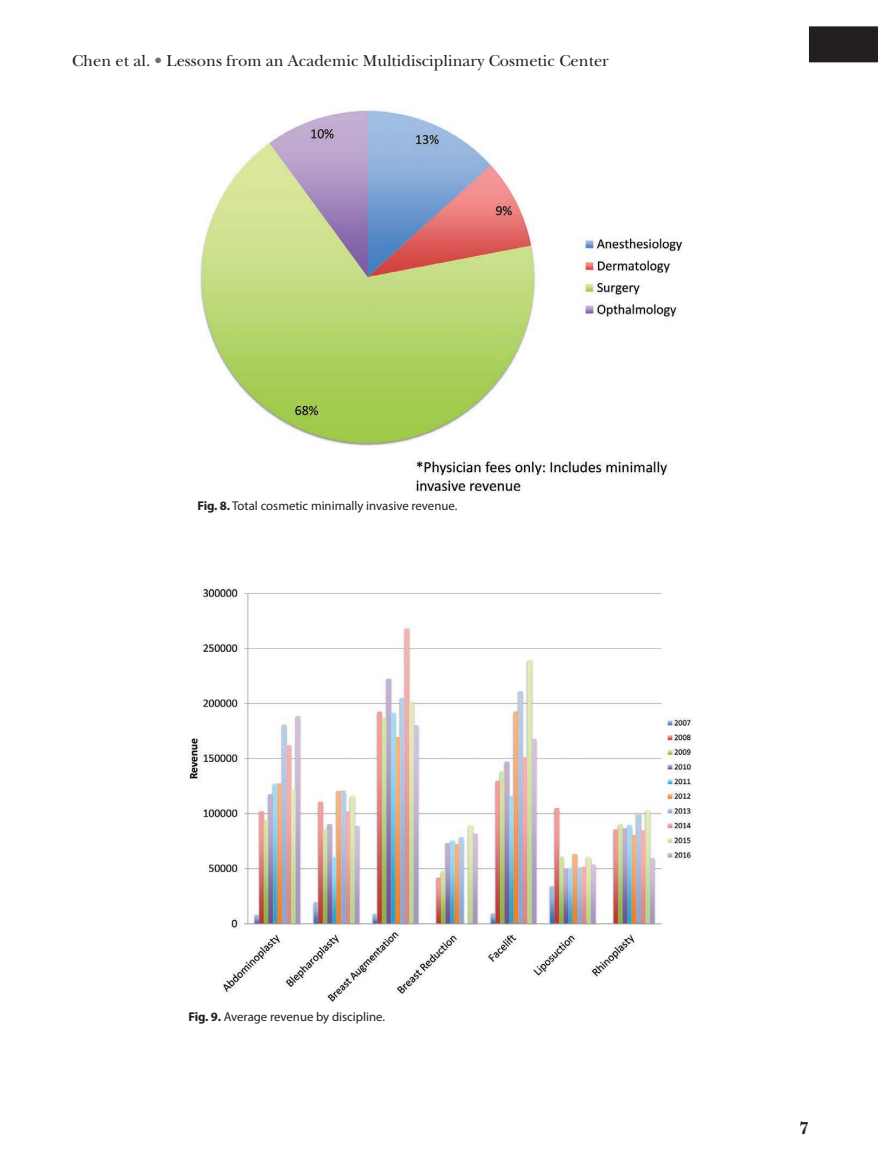
<style>
.page{position:relative;width:878px;height:1175px;background:#fff}
.page>*{position:absolute;margin:0;border:0;box-sizing:border-box;transform-origin:0 0}
.t1{font:700 18px "New Baskerville";color:#231f20}
.t2{font:16.5px "New Baskerville";color:#231f20}
.t3{font:12.75px "Myriad Pro";color:#231f20}
.s1{color:#6c6d70}
.s2{font-weight:700}
</style>
<div class="page">
<div style="left:808px;top:26px;width:70px;height:36px;background:#231f20"></div>
<img style="left:200px;top:109px;width:483px;height:384px">
<img style="left:188px;top:588px;width:504px;height:415px">
<p class="t2" style="left:72px;top:51px;width:538px">Chen et al. <span class="s1">•</span> Lessons from an Academic Multidisciplinary Cosmetic Center</p>
<p class="t3" style="left:197px;top:498px;width:261px"><span class="s2">Fig. 8.</span> Total cosmetic minimally invasive revenue.</p>
<p class="t3" style="left:188px;top:1008px;width:198px"><span class="s2">Fig. 9.</span> Average revenue by discipline.</p>
<h1 class="t1" style="left:799px;top:1118px;width:11px">7</h1>
</div>
